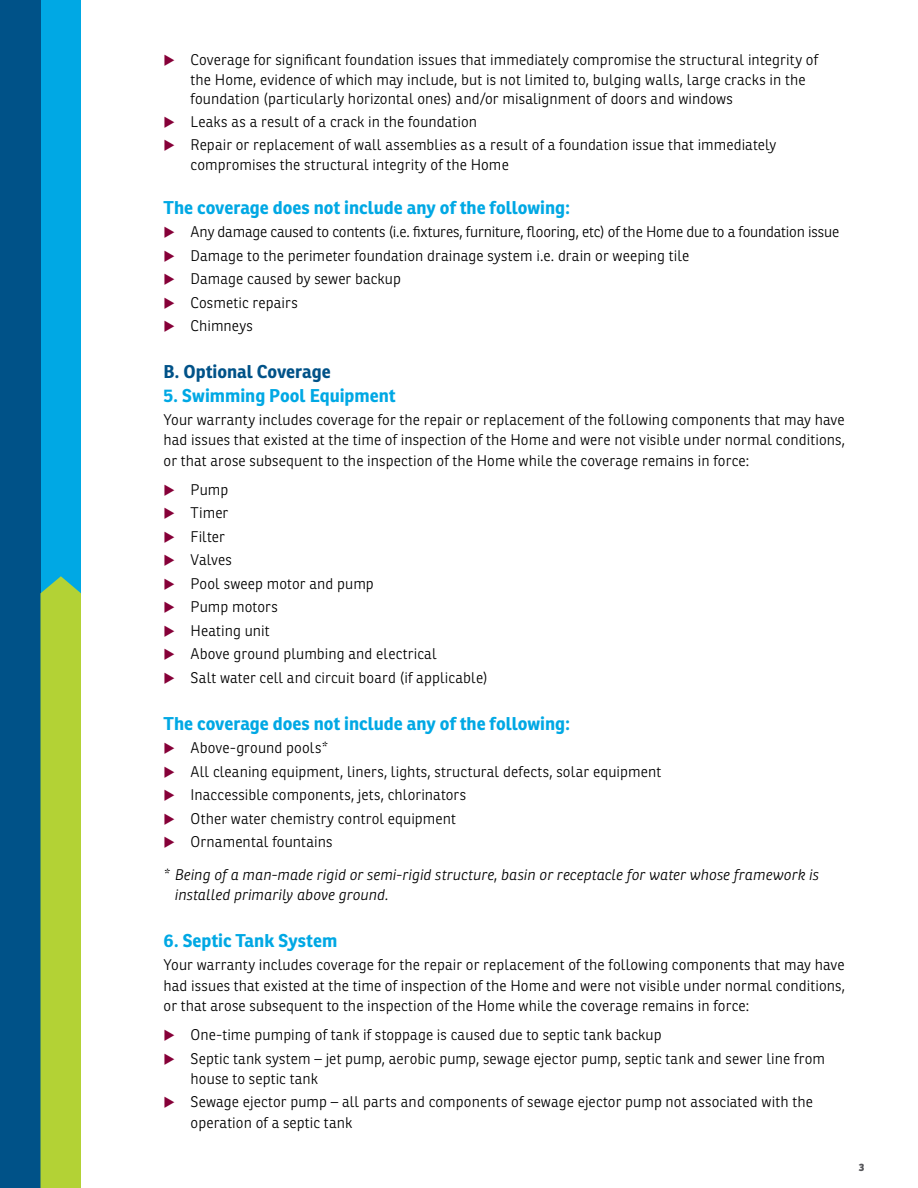
<style>
.page{position:relative;width:918px;height:1188px;background:#fff}
.page>*{position:absolute;margin:0;border:0;box-sizing:border-box;transform-origin:0 0}
.t1{font:700 18px "Ronnia";color:#00a8e4}
.t2{font:700 18px "Ronnia";letter-spacing:-.005em;color:#005288}
.t3{font:300 15px/20.2px "Ronnia";letter-spacing:.005em;color:#000}
.t4{font:italic 300 15px/32.5px "Ronnia";letter-spacing:.005em;color:#000}
.t5{font:300 15px "Ronnia";letter-spacing:-.015em;color:#000}
.t6{font:800 10.5px "Ronnia";color:#56565a}
.s1{color:#860038}
.s2{font-style:italic}
.s3{font-style:normal}
</style>
<div class="page">
<div style="left:40px;top:0;width:41px;height:1188px;background:#00a8e4"></div>
<div style="left:0;top:0;width:40px;height:1188px;background:#005288"></div>
<div style="left:40px;top:576px;width:41px;height:612px;background:#b3d235"></div>
<p class="t3" style="left:191px;top:50px;width:629px;line-height:19.5px;text-indent:-27px"><span class="s1">◆</span> Coverage for significant foundation issues that immediately compromise the structural integrity of the Home, evidence of which may include, but is not limited to, bulging walls, large cracks in the foundation (particularly horizontal ones) and/or misalignment of doors and windows</p>
<p class="t3" style="left:164px;top:111px;width:315px"><span class="s1">◆</span> Leaks as a result of a crack in the foundation</p>
<p class="t3" style="left:191px;top:134px;width:587px;text-indent:-27px"><span class="s1">◆</span> Repair or replacement of wall assemblies as a result of a foundation issue that immediately compromises the structural integrity of the Home</p>
<p class="t1" style="left:164px;top:196px;width:408px">The coverage does not include any of the following:</p>
<p class="t5" style="left:164px;top:223px;width:677px"><span class="s1">◆</span> Any damage caused to contents (i.e. fixtures, furniture, flooring, etc) of the Home due to a foundation issue</p>
<p class="t3" style="left:164px;top:245px;width:527px"><span class="s1">◆</span> Damage to the perimeter foundation drainage system i.e. drain or weeping tile</p>
<p class="t3" style="left:164px;top:269px;width:239px"><span class="s1">◆</span> Damage caused by sewer backup</p>
<p class="t3" style="left:164px;top:292px;width:136px"><span class="s1">◆</span> Cosmetic repairs</p>
<p class="t3" style="left:164px;top:316px;width:91px"><span class="s1">◆</span> Chimneys</p>
<p class="t2" style="left:164px;top:360px;width:169px">B. Optional Coverage</p>
<p class="t1" style="left:164px;top:384px;width:234px">5. Swimming Pool Equipment</p>
<p class="t3" style="left:164px;top:410px;width:683px;text-align:justify">Your warranty includes coverage for the repair or replacement of the following components that may have had issues that existed at the time of inspection of the Home and were not visible under normal conditions, or that arose subsequent to the inspection of the Home while the coverage remains in force:</p>
<p class="t3" style="left:164px;top:479px;width:66px"><span class="s1">◆</span> Pump</p>
<p class="t3" style="left:164px;top:503px;width:66px"><span class="s1">◆</span> Timer</p>
<p class="t3" style="left:164px;top:526px;width:63px"><span class="s1">◆</span> Filter</p>
<p class="t3" style="left:164px;top:550px;width:70px"><span class="s1">◆</span> Valves</p>
<p class="t3" style="left:164px;top:573px;width:212px"><span class="s1">◆</span> Pool sweep motor and pump</p>
<p class="t3" style="left:164px;top:597px;width:116px"><span class="s1">◆</span> Pump motors</p>
<p class="t3" style="left:164px;top:620px;width:108px"><span class="s1">◆</span> Heating unit</p>
<p class="t3" style="left:164px;top:644px;width:275px"><span class="s1">◆</span> Above ground plumbing and electrical</p>
<p class="t3" style="left:164px;top:667px;width:326px"><span class="s1">◆</span> Salt water cell and circuit board (if applicable)</p>
<p class="t1" style="left:164px;top:712px;width:408px">The coverage does not include any of the following:</p>
<p class="t3" style="left:164px;top:738px;width:165px"><span class="s1">◆</span> Above-ground pools<span class="s2">*</span></p>
<p class="t3" style="left:164px;top:761px;width:499px"><span class="s1">◆</span> All cleaning equipment, liners, lights, structural defects, solar equipment</p>
<p class="t3" style="left:164px;top:785px;width:304px"><span class="s1">◆</span> Inaccessible components, jets, chlorinators</p>
<p class="t3" style="left:164px;top:808px;width:294px"><span class="s1">◆</span> Other water chemistry control equipment</p>
<p class="t4" style="left:164px;top:825px;width:656px"><span class="s1">◆</span> <span class="s3">Ornamental fountains<br></span>* Being of a man-made rigid or semi-rigid structure, basin or receptacle for water whose framework is</p>
<p class="t4" style="left:174px;top:878px;width:215px">installed primarily above ground.</p>
<p class="t1" style="left:164px;top:929px;width:175px">6. Septic Tank System</p>
<p class="t3" style="left:164px;top:955px;width:683px;text-align:justify">Your warranty includes coverage for the repair or replacement of the following components that may have had issues that existed at the time of inspection of the Home and were not visible under normal conditions, or that arose subsequent to the inspection of the Home while the coverage remains in force:</p>
<p class="t3" style="left:164px;top:1025px;width:500px"><span class="s1">◆</span> One-time pumping of tank if stoppage is caused due to septic tank backup</p>
<p class="t3" style="left:191px;top:1048px;width:636px;text-indent:-27px"><span class="s1">◆</span> Septic tank system – jet pump, aerobic pump, sewage ejector pump, septic tank and sewer line from house to septic tank</p>
<p class="t3" style="left:191px;top:1092px;width:624px;text-indent:-27px"><span class="s1">◆</span> Sewage ejector pump – all parts and components of sewage ejector pump not associated with the operation of a septic tank</p>
<p class="t6" style="left:859px;top:1161px;width:7px">3</p>
</div>
